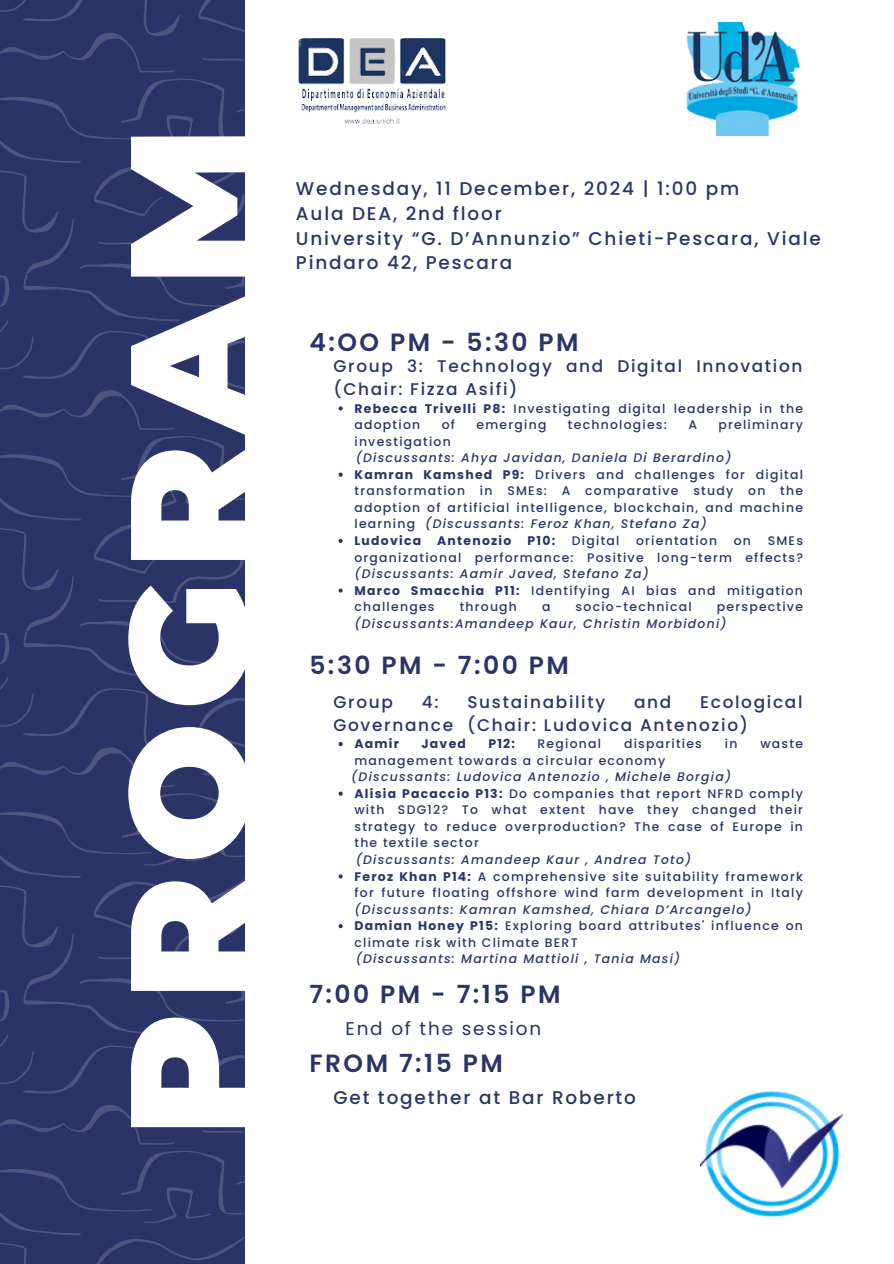
<style>
.page{position:relative;width:894px;height:1264px;background:#fff}
.page>*{position:absolute;margin:0;border:0;box-sizing:border-box;transform-origin:0 0}
.t1{font:900 166.95px "Montserrat";letter-spacing:.075em;color:#fff}
.t2{font:600 24.9px "Poppins";letter-spacing:.1em;color:#2b3467}
.t3{font:500 18.45px/24.8px "Poppins";letter-spacing:.1em;color:#2b3467}
.t4{font:18.45px "Poppins";letter-spacing:.1em;color:#2b3467}
.t5{font:500 16.95px/22.8px "Poppins";letter-spacing:.1em;color:#2b3467}
.t6{font:500 12.45px/16.5px "Poppins";letter-spacing:.1em;color:#2b3467;text-align:justify}
.t7{font:italic 500 12.45px/16.5px "Poppins";letter-spacing:.1em;color:#2b3467}
.t8{font:700 12.45px "Poppins";letter-spacing:.1em;color:#2b3467}
.s1{font-weight:700}
.s2{font-style:italic}
.s3{font-style:normal}
</style>
<div class="page">
<svg style="left:0;top:0;width:244px;height:1263px;background:#2d3668"></svg>
<svg style="left:338px;top:742px;width:4px;height:4px"></svg>
<svg style="left:338px;top:791px;width:4px;height:4px"></svg>
<svg style="left:338px;top:874px;width:4px;height:4px"></svg>
<svg style="left:338px;top:924px;width:4px;height:4px"></svg>
<svg style="left:338px;top:406px;width:4px;height:4px"></svg>
<svg style="left:338px;top:472px;width:4px;height:5px"></svg>
<svg style="left:338px;top:539px;width:4px;height:4px"></svg>
<svg style="left:338px;top:588px;width:4px;height:4px"></svg>
<img style="left:700px;top:1090px;width:141px;height:128px">
<img style="left:686px;top:22px;width:115px;height:114px">
<img style="left:298px;top:38px;width:148px;height:86px">
<p class="t1" style="left:86px;top:1136px;width:1011px;rotate:-90deg">PROGRAM</p>
<h5 class="t3" style="left:296px;top:176px;width:444px">Wednesday, 11 December, 2024 | 1:00 pm<br>Aula DEA, 2nd floor</h5>
<p class="t3" style="left:296px;top:226px;width:526px">University “G. D’Annunzio” Chieti-Pescara, Viale<br>Pindaro 42, Pescara</p>
<h3 class="t2" style="left:309px;top:325px;width:271px">4:OO PM - 5:30 PM</h3>
<p class="t5" style="left:333px;top:355px;width:470px">Group 3: Technology and Digital Innovation (Chair: Fizza Asifi)</p>
<h5 class="t6" style="left:354px;top:400px;width:450px"><span class="s1">Rebecca Trivelli P8:</span> Investigating digital leadership in the adoption</h5>
<h5 class="t6" style="left:441px;top:416px;width:15px">of</h5>
<h5 class="t6" style="left:476px;top:416px;width:71px">emerging</h5>
<h5 class="t6" style="left:567px;top:416px;width:100px">technologies:</h5>
<h5 class="t6" style="left:688px;top:416px;width:10px">A</h5>
<h5 class="t6" style="left:718px;top:416px;width:86px">preliminary</h5>
<h5 class="t6" style="left:354px;top:433px;width:98px">investigation</h5>
<p class="t7" style="left:355px;top:449px;width:377px">(Discussants: Ahya Javidan, Daniela Di Berardino)</p>
<p class="t6" style="left:354px;top:466px;width:450px"><span class="s1">Kamran Kamshed P9:</span> Drivers and challenges for digital transformation in SMEs: A comparative study on the adoption of artificial intelligence, blockchain, and machine learning <span class="s2">(Discussants: Feroz Khan, Stefano Za)</span></p>
<p class="t8" style="left:354px;top:532px;width:68px">Ludovica</p>
<p class="t8" style="left:437px;top:532px;width:76px">Antenozio</p>
<p class="t8" style="left:527px;top:532px;width:29px">P10:</p>
<p class="t6" style="left:571px;top:532px;width:49px">Digital</p>
<p class="t6" style="left:636px;top:532px;width:82px">orientation</p>
<p class="t6" style="left:733px;top:532px;width:19px">on</p>
<p class="t6" style="left:354px;top:532px;width:450px;text-indent:413px">SMEs organizational performance: Positive long-term effects? <span class="s2">(Discussants: Aamir Javed, Stefano Za)</span></p>
<p class="t6" style="left:354px;top:582px;width:450px"><span class="s1">Marco Smacchia P11:</span> Identifying AI bias and mitigation challenges</p>
<p class="t7" style="left:354px;top:598px;width:450px;text-indent:362px"><span class="s3">perspective </span>(Discussants:Amandeep Kaur, Christin Morbidoni)</p>
<h3 class="t2" style="left:309px;top:648px;width:261px">5:30 PM - 7:00 PM</h3>
<p class="t6" style="left:459px;top:598px;width:59px">through</p>
<p class="t6" style="left:542px;top:598px;width:10px">a</p>
<p class="t6" style="left:575px;top:598px;width:118px">socio-technical</p>
<p class="t5" style="left:333px;top:690px;width:470px;text-indent:367px">Ecological<br>Governance (Chair: Ludovica Antenozio)</p>
<p class="t8" style="left:354px;top:735px;width:46px">Aamir</p>
<p class="t8" style="left:421px;top:735px;width:46px">Javed</p>
<p class="t8" style="left:488px;top:735px;width:28px">P12:</p>
<p class="t6" style="left:537px;top:735px;width:65px">Regional</p>
<p class="t6" style="left:624px;top:735px;width:79px">disparities</p>
<p class="t6" style="left:724px;top:735px;width:14px">in</p>
<p class="t6" style="left:760px;top:735px;width:44px">waste</p>
<p class="t6" style="left:354px;top:752px;width:312px">management towards a circular economy</p>
<p class="t7" style="left:351px;top:768px;width:381px">(Discussants: Ludovica Antenozio , Michele Borgia)</p>
<p class="t6" style="left:354px;top:785px;width:450px"><span class="s1">Alisia Pacaccio P13:</span> Do companies that report NFRD comply with SDG12? To what extent have they changed their strategy to reduce overproduction? The case of Europe in the textile sector</p>
<p class="t7" style="left:355px;top:851px;width:337px">(Discussants: Amandeep Kaur , Andrea Toto)</p>
<h1 class="t6" style="left:354px;top:868px;width:450px"><span class="s1">Feroz Khan P14:</span> A comprehensive site suitability framework for future floating offshore wind farm development in Italy <span class="s2">(Discussants: Kamran Kamshed, Chiara D’Arcangelo)</span></h1>
<h3 class="t6" style="left:354px;top:917px;width:450px"><span class="s1">Damian Honey P15:</span> Exploring board attributes' influence on climate risk with Climate BERT</h3>
<p class="t7" style="left:355px;top:950px;width:326px">(Discussants: Martina Mattioli , Tania Masi)</p>
<p class="t2" style="left:309px;top:976px;width:252px">7:00 PM - 7:15 PM</p>
<p class="t5" style="left:333px;top:690px;width:61px">Group</p>
<p class="t5" style="left:421px;top:690px;width:18px">4:</p>
<p class="t5" style="left:467px;top:690px;width:139px">Sustainability</p>
<p class="t5" style="left:634px;top:690px;width:39px">and</p>
<p class="t4" style="left:345px;top:1015px;width:197px">End of the session</p>
<p class="t2" style="left:309px;top:1045px;width:195px">FROM 7:15 PM</p>
<h5 class="t3" style="left:333px;top:1084px;width:304px">Get together at Bar Roberto</h5>
</div>
